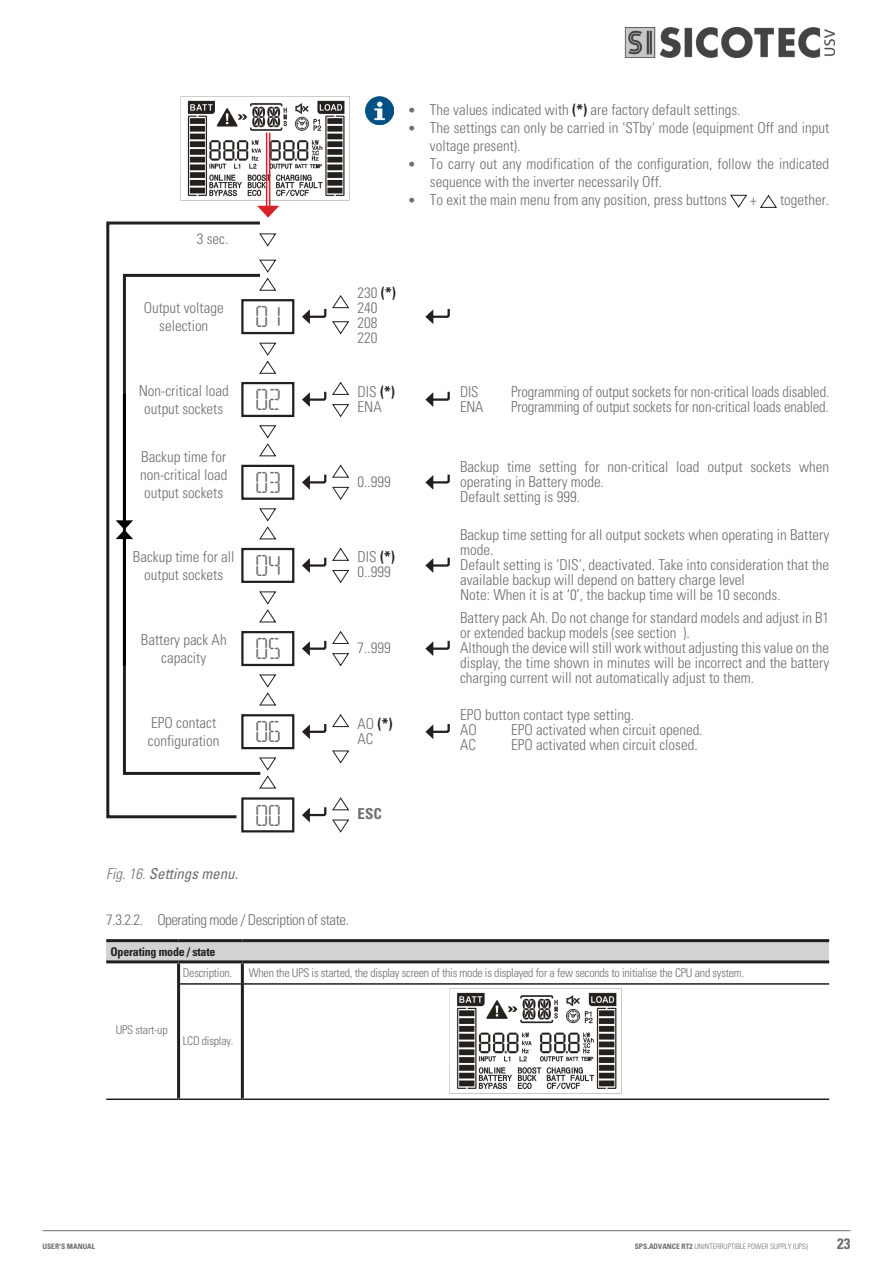
<style>
.page{position:relative;width:893px;height:1263px;background:#fff}
.page>*{position:absolute;margin:0;border:0;box-sizing:border-box;transform-origin:0 0}
.SEVEN_SEGMENT{font:27px "led 16 sgmnt 2";color:#6d6e71}
.TEXTO_GENERAL{font:300 condensed 15px/18px "Univers LT Std";color:#6d6e71}
.TEXTO_GENERAL-2{font:300 condensed 15px "Univers LT Std";letter-spacing:-.03em;color:#6d6e71}
.t1{font:italic condensed 15px "Univers LT Std";color:#6d6e71}
.TEXTO_GENERAL-3{font:700 condensed 15px "Univers LT Std";color:#6d6e71}
.TEXTO_GENERAL-4{font:700 condensed 15px "Univers LT Std";color:#231f20}
.TAULA_-_VALORS{font:300 condensed 12px "Univers LT Std";letter-spacing:-.02em;color:#6d6e71}
.TAULA_-_CAPÇA{font:700 condensed 12px "Univers LT Std";letter-spacing:-.02em;color:#231f20}
.t2{font:300 condensed 7.5px "Univers LT Std";color:#6c6d70}
.t3{font:700 condensed 7.5px "Univers LT Std";color:#6c6d70}
.s1{font-weight:100;font-stretch:ultra-condensed;font-size:13.5px}
.s2{font-weight:700;color:#231f20}
.s3{font-weight:300;color:#6d6e71}
.s4{font-weight:300}
.s5{font-weight:700}
</style>
<div class="page">
<hr style="left:43px;top:1230px;width:807px;height:1px;background:#6c6d70">
<svg style="left:106px;top:221px;width:157px;height:598px"></svg>
<img style="left:181px;top:96px;width:169px;height:104px">
<div style="left:241px;top:299px;width:53px;height:35px;border:2px solid #231f20"></div>
<hr style="left:269px;top:133px;width:1px;height:77px;background:#da2128">
<hr style="left:266px;top:133px;width:1px;height:77px;background:#da2128">
<svg style="left:257px;top:206px;width:22px;height:12px"></svg>
<svg style="left:730px;top:195px;width:17px;height:13px"></svg>
<svg style="left:760px;top:195px;width:17px;height:13px"></svg>
<div style="left:123px;top:274px;width:139px;height:501px;border:3px solid #231f20"></div>
<svg style="left:302px;top:295px;width:48px;height:40px"></svg>
<svg style="left:425px;top:309px;width:25px;height:15px"></svg>
<svg style="left:259px;top:233px;width:18px;height:14px"></svg>
<svg style="left:259px;top:259px;width:18px;height:32px"></svg>
<svg style="left:259px;top:425px;width:18px;height:32px"></svg>
<svg style="left:259px;top:508px;width:18px;height:32px"></svg>
<svg style="left:259px;top:591px;width:18px;height:32px"></svg>
<svg style="left:259px;top:674px;width:18px;height:32px"></svg>
<svg style="left:259px;top:757px;width:18px;height:32px"></svg>
<svg style="left:259px;top:342px;width:18px;height:32px"></svg>
<hr style="left:123px;top:536px;width:3px;height:130px;background:#000">
<hr style="left:123px;top:394px;width:3px;height:129px;background:#000">
<svg style="left:116px;top:520px;width:17px;height:19px"></svg>
<div style="left:241px;top:382px;width:53px;height:35px;border:2px solid #231f20"></div>
<div style="left:241px;top:465px;width:53px;height:35px;border:2px solid #231f20"></div>
<div style="left:241px;top:548px;width:53px;height:35px;border:2px solid #231f20"></div>
<div style="left:241px;top:631px;width:53px;height:35px;border:2px solid #231f20"></div>
<div style="left:241px;top:714px;width:53px;height:35px;border:2px solid #231f20"></div>
<div style="left:241px;top:797px;width:53px;height:35px;border:2px solid #231f20"></div>
<svg style="left:302px;top:714px;width:47px;height:25px"></svg>
<svg style="left:302px;top:382px;width:48px;height:35px"></svg>
<svg style="left:302px;top:464px;width:48px;height:36px"></svg>
<svg style="left:302px;top:547px;width:48px;height:36px"></svg>
<svg style="left:302px;top:631px;width:48px;height:35px"></svg>
<svg style="left:332px;top:750px;width:18px;height:14px"></svg>
<svg style="left:302px;top:797px;width:48px;height:36px"></svg>
<svg style="left:425px;top:391px;width:25px;height:16px"></svg>
<svg style="left:425px;top:474px;width:25px;height:16px"></svg>
<svg style="left:425px;top:557px;width:25px;height:16px"></svg>
<svg style="left:425px;top:640px;width:25px;height:16px"></svg>
<svg style="left:425px;top:724px;width:25px;height:15px"></svg>
<img style="left:365px;top:96px;width:28px;height:28px">
<div style="left:106px;top:941px;width:723px;height:21px;background:#d1d2d4"></div>
<hr style="left:106px;top:939px;width:73px;height:3px;background:#231f20">
<hr style="left:179px;top:939px;width:63px;height:3px;background:#231f20">
<hr style="left:242px;top:939px;width:587px;height:3px;background:#231f20">
<hr style="left:106px;top:960px;width:73px;height:3px;background:#231f20">
<hr style="left:179px;top:960px;width:63px;height:3px;background:#231f20">
<hr style="left:242px;top:960px;width:587px;height:3px;background:#231f20">
<hr style="left:180px;top:983px;width:61px;height:2px;background:#231f20">
<hr style="left:244px;top:983px;width:585px;height:2px;background:#231f20">
<hr style="left:106px;top:1098px;width:73px;height:2px;background:#231f20">
<hr style="left:242px;top:1098px;width:587px;height:2px;background:#231f20">
<hr style="left:241px;top:963px;width:3px;height:21px;background:#231f20">
<hr style="left:241px;top:984px;width:3px;height:114px;background:#231f20">
<hr style="left:179px;top:1098px;width:63px;height:2px;background:#231f20">
<hr style="left:177px;top:963px;width:3px;height:21px;background:#231f20">
<hr style="left:177px;top:984px;width:3px;height:114px;background:#231f20">
<img style="left:450px;top:988px;width:172px;height:105px">
<img style="left:625px;top:27px;width:209px;height:30px">
<p class="TEXTO_GENERAL" style="left:409px;top:100px;width:333px"><span class="s1">•</span> The values indicated with <span class="s2">(*)</span> are factory default settings.</p>
<p class="TEXTO_GENERAL" style="left:430px;top:118px;width:401px;text-indent:-21px"><span class="s1">•</span> The settings can only be carried in 'STby' mode (equipment Off and input voltage present).</p>
<p class="TEXTO_GENERAL" style="left:430px;top:154px;width:401px;text-indent:-21px"><span class="s1">•</span> To carry out any modification of the configuration, follow the indicated sequence with the inverter necessarily Off.</p>
<p class="TEXTO_GENERAL" style="left:409px;top:190px;width:320px"><span class="s1">•</span> To exit the main menu from any position, press buttons</p>
<p class="TEXTO_GENERAL" style="left:750px;top:190px;width:8px">+</p>
<p class="TEXTO_GENERAL" style="left:780px;top:190px;width:51px">together.</p>
<p class="TEXTO_GENERAL" style="left:197px;top:230px;width:33px">3 sec.</p>
<p class="TEXTO_GENERAL" style="left:144px;top:299px;width:81px;text-align:center">Output voltage selection</p>
<p class="SEVEN_SEGMENT" style="left:256px;top:306px;width:27px">O1</p>
<p class="TEXTO_GENERAL" style="left:358px;top:284px;width:40px">230 <span class="s2">(*)</span></p>
<p class="TEXTO_GENERAL" style="left:358px;top:299px;width:21px">240</p>
<p class="TEXTO_GENERAL" style="left:358px;top:314px;width:21px">208</p>
<p class="TEXTO_GENERAL" style="left:358px;top:329px;width:21px">220</p>
<p class="TEXTO_GENERAL" style="left:139px;top:382px;width:91px;text-align:center">Non-critical load output sockets</p>
<p class="TEXTO_GENERAL" style="left:140px;top:447px;width:89px;text-align:justify">Backup time for non-critical load output sockets</p>
<p class="SEVEN_SEGMENT" style="left:256px;top:389px;width:27px">O2</p>
<p class="SEVEN_SEGMENT" style="left:256px;top:471px;width:27px">O3</p>
<p class="TEXTO_GENERAL" style="left:133px;top:547px;width:103px;text-align:center">Backup time for all output sockets</p>
<p class="SEVEN_SEGMENT" style="left:256px;top:555px;width:27px">O4</p>
<p class="TEXTO_GENERAL" style="left:141px;top:630px;width:87px;text-align:center">Battery pack Ah capacity</p>
<p class="SEVEN_SEGMENT" style="left:256px;top:638px;width:27px">O5</p>
<p class="TEXTO_GENERAL" style="left:148px;top:714px;width:73px">EPO contact configuration</p>
<p class="SEVEN_SEGMENT" style="left:256px;top:721px;width:27px">O6</p>
<p class="TEXTO_GENERAL" style="left:358px;top:382px;width:39px">DIS <span class="s2">(*)</span></p>
<p class="TEXTO_GENERAL" style="left:358px;top:397px;width:26px">ENA</p>
<p class="TEXTO_GENERAL" style="left:358px;top:473px;width:35px">0..999</p>
<p class="TEXTO_GENERAL" style="left:358px;top:548px;width:39px">DIS <span class="s2">(*)</span></p>
<p class="TEXTO_GENERAL" style="left:358px;top:563px;width:35px">0..999</p>
<p class="TEXTO_GENERAL" style="left:358px;top:639px;width:35px">7..999</p>
<p class="TEXTO_GENERAL-4" style="left:358px;top:714px;width:37px"><span class="s3">AO</span> (*)</p>
<p class="TEXTO_GENERAL" style="left:358px;top:729px;width:17px">AC</p>
<p class="TEXTO_GENERAL" style="left:460px;top:382px;width:20px">DIS</p>
<p class="TEXTO_GENERAL" style="left:511px;top:382px;width:320px">Programming of output sockets for non-critical loads disabled.</p>
<p class="TEXTO_GENERAL" style="left:460px;top:397px;width:25px">ENA</p>
<p class="TEXTO_GENERAL" style="left:511px;top:397px;width:319px">Programming of output sockets for non-critical loads enabled.</p>
<p class="TEXTO_GENERAL" style="left:460px;top:459px;width:371px;line-height:15px">Backup time setting for non-critical load output sockets when operating in Battery mode.</p>
<p class="TEXTO_GENERAL" style="left:460px;top:488px;width:121px">Default setting is 999.</p>
<p class="TEXTO_GENERAL" style="left:460px;top:527px;width:371px;line-height:15px">Backup time setting for all output sockets when operating in Battery mode.</p>
<p class="TEXTO_GENERAL" style="left:460px;top:557px;width:371px;line-height:15px">Default setting is ‘DIS’, deactivated. Take into consideration that the available backup will depend on battery charge level</p>
<p class="TEXTO_GENERAL" style="left:460px;top:586px;width:322px">Note: When it is at ‘0’, the backup time will be 10 seconds.</p>
<p class="TEXTO_GENERAL" style="left:460px;top:610px;width:371px;line-height:15px">Battery pack Ah. Do not change for standard models and adjust in B1 or extended backup models (see section ).</p>
<p class="TEXTO_GENERAL" style="left:460px;top:640px;width:371px;line-height:15px;text-align:justify">Although the device will still work without adjusting this value on the display, the time shown in minutes will be incorrect and the battery charging current will not automatically adjust to them.</p>
<p class="TEXTO_GENERAL" style="left:460px;top:705px;width:176px">EPO button contact type setting.</p>
<p class="TEXTO_GENERAL" style="left:460px;top:720px;width:18px">AO</p>
<p class="TEXTO_GENERAL" style="left:511px;top:720px;width:193px">EPO activated when circuit opened.</p>
<p class="TEXTO_GENERAL" style="left:460px;top:735px;width:17px">AC</p>
<p class="TEXTO_GENERAL" style="left:511px;top:735px;width:188px">EPO activated when circuit closed.</p>
<p class="SEVEN_SEGMENT" style="left:256px;top:804px;width:27px">OO</p>
<p class="TEXTO_GENERAL-3" style="left:358px;top:805px;width:26px">ESC</p>
<p class="t1" style="left:106px;top:864px;width:133px"><span class="s4">Fig. 16.</span> Settings menu.</p>
<p class="TEXTO_GENERAL-2" style="left:106px;top:910px;width:244px">7.3.2.2. Operating mode / Description of state.</p>
<p class="TAULA_-_CAPÇA" style="left:111px;top:944px;width:106px">Operating mode / state</p>
<p class="TAULA_-_VALORS" style="left:183px;top:965px;width:51px">Description.</p>
<p class="TAULA_-_VALORS" style="left:249px;top:965px;width:497px">When the UPS is started, the display screen of this mode is displayed for a few seconds to initialise the CPU and system.</p>
<p class="TAULA_-_VALORS" style="left:116px;top:1023px;width:54px">UPS start-up</p>
<p class="TAULA_-_VALORS" style="left:183px;top:1033px;width:52px">LCD display.</p>
<p class="t3" style="left:43px;top:1241px;width:54px">USER'S MANUAL</p>
<p class="t2" style="left:635px;top:1241px;width:174px"><span class="s5">SPS.ADVANCE RT2</span> UNINTERRUPTIBLE POWER SUPPLY (UPS)</p>
<p class="TEXTO_GENERAL-3" style="left:837px;top:1234px;width:15px">23</p>
</div>
